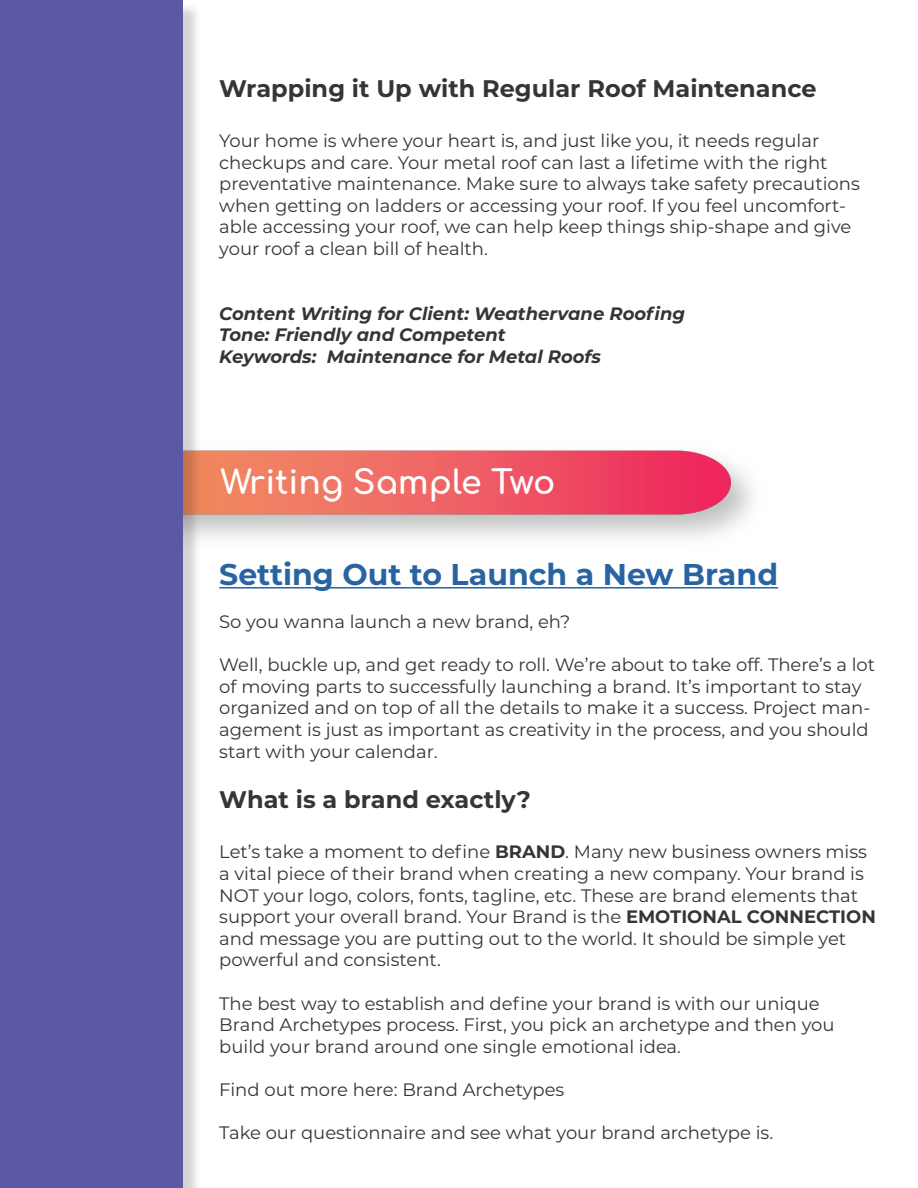
<style>
.page{position:relative;width:918px;height:1188px;background:#fff}
.page>*{position:absolute;margin:0;border:0;box-sizing:border-box;transform-origin:0 0}
.t1{font:700 33px "Comfortaa";color:#fff}
.Paragraph_Style_3{font:700 30px "Montserrat";color:#2964a2}
.Paragraph_Style_2{font:700 24px "Montserrat";color:#363536}
.t2{font:18px/21.6px "Montserrat";color:#363536}
.t3{font:italic 700 18px "Montserrat";color:#363536}
.s1{font-weight:700}
</style>
<div class="page">
<img style="left:202px;top:450px;width:551px;height:89px">
<div style="left:2px;top:2px;width:200px;height:1186px;background:#231f20;opacity:.2"></div>
<div style="left:0;top:0;width:183px;height:1188px;background:#5b58a6"></div>
<hr style="left:219px;top:587px;width:559px;height:2px;background:#2964a2">
<p class="Paragraph_Style_2" style="left:219px;top:71px;width:599px">Wrapping it Up with Regular Roof Maintenance</p>
<p class="t2" style="left:219px;top:129px;width:642px">Your home is where your heart is, and just like you, it needs regular checkups and care. Your metal roof can last a lifetime with the right preventative maintenance. Make sure to always take safety precautions when getting on ladders or accessing your roof. If you feel uncomfort&shy;able accessing your roof, we can help keep things ship-shape and give your roof a clean bill of health.</p>
<p class="t3" style="left:219px;top:301px;width:467px">Content Writing for Client: Weathervane Roofing</p>
<p class="t3" style="left:219px;top:322px;width:288px">Tone: Friendly and Competent</p>
<p class="t3" style="left:219px;top:344px;width:383px">Keywords: Maintenance for Metal Roofs</p>
<p class="t1" style="left:221px;top:452px;width:336px">Writing Sample Two</p>
<p class="Paragraph_Style_3" style="left:219px;top:553px;width:560px">Setting Out to Launch a New Brand</p>
<p class="t2" style="left:219px;top:610px;width:353px">So you wanna launch a new brand, eh?</p>
<p class="t2" style="left:219px;top:653px;width:657px">Well, buckle up, and get ready to roll. We’re about to take off. There’s a lot of moving parts to successfully launching a brand. It’s important to stay organized and on top of all the details to make it a success. Project man&shy;agement is just as important as creativity in the process, and you should start with your calendar.</p>
<p class="Paragraph_Style_2" style="left:219px;top:782px;width:313px">What is a brand exactly?</p>
<p class="t2" style="left:219px;top:841px;width:658px">Let’s take a moment to define <span class="s1">BRAND</span>. Many new business owners miss a vital piece of their brand when creating a new company. Your brand is NOT your logo, colors, fonts, tagline, etc. These are brand elements that support your overall brand. Your Brand is the <span class="s1">EMOTIONAL CONNECTION </span>and message you are putting out to the world. It should be simple yet powerful and consistent.</p>
<p class="t2" style="left:219px;top:992px;width:617px">The best way to establish and define your brand is with our unique<br>Brand Archetypes process. First, you pick an archetype and then you build your brand around one single emotional idea.</p>
<p class="t2" style="left:219px;top:1078px;width:347px">Find out more here: Brand Archetypes</p>
<p class="t2" style="left:219px;top:1121px;width:555px">Take our questionnaire and see what your brand archetype is.</p>
</div>
